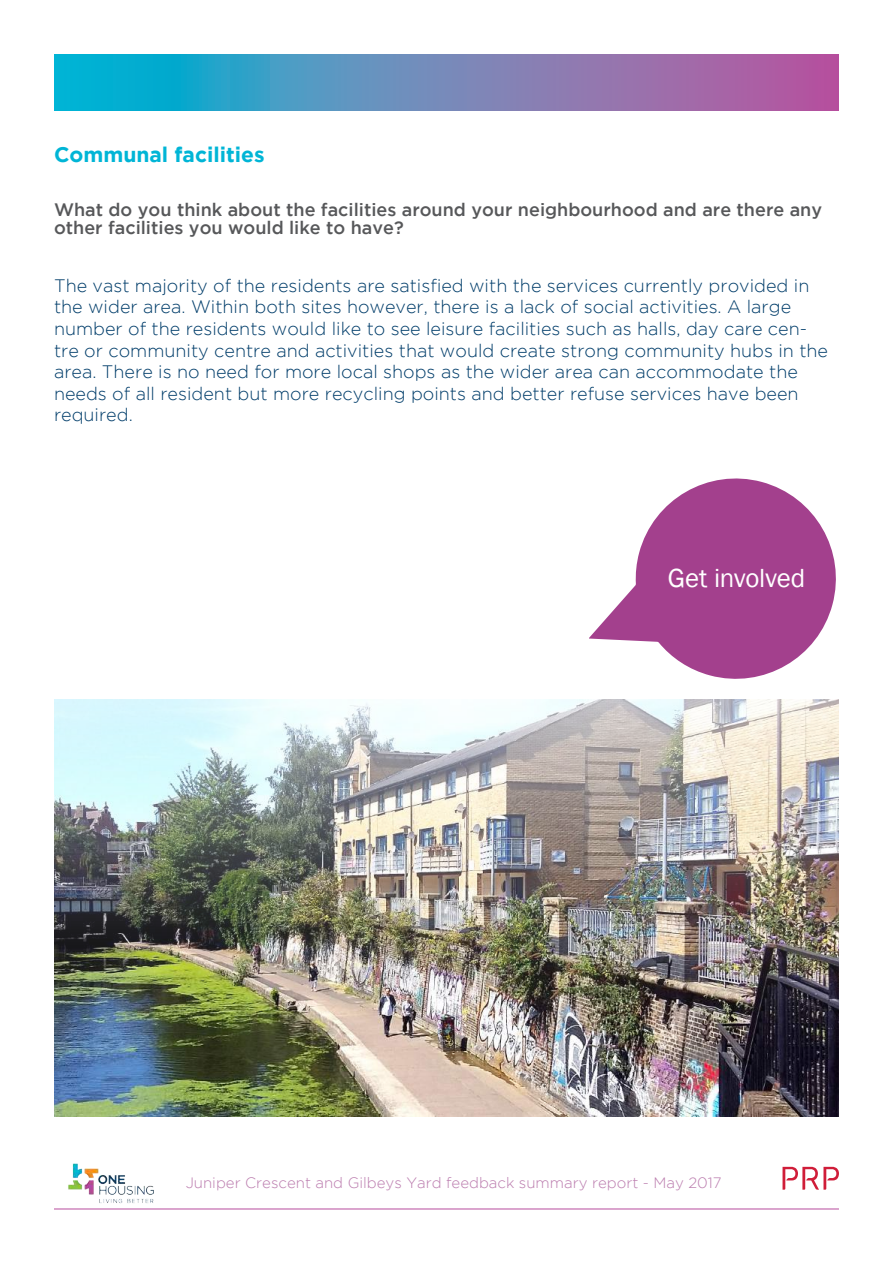
<style>
.page{position:relative;width:893px;height:1263px;background:#fff}
.page>*{position:absolute;margin:0;border:0;box-sizing:border-box;transform-origin:0 0}
.t1{font:27px "Franklin Gothic";letter-spacing:-.01em;color:#fff}
.t2{font:700 21px "Gotham";color:#00b5d6}
.t3{font:300 18px/21.6px "Gotham";color:#003d6a}
.t4{font:500 18px/18px "Gotham";color:#57585a}
.t5{font:300 15px "Gotham";color:#bb7cae}
</style>
<div class="page">
<hr style="left:54px;top:1208px;width:785px;height:1px;background:#b74c9d">
<img style="left:54px;top:1164px;width:114px;height:45px">
<svg style="left:782px;top:1167px;width:57px;height:23px"></svg>
<svg style="left:54px;top:54px;width:785px;height:57px;background:#6687b9"></svg>
<svg style="left:589px;top:478px;width:247px;height:201px"></svg>
<img style="left:54px;top:699px;width:785px;height:418px">
<p class="t2" style="left:54px;top:142px;width:212px">Communal facilities</p>
<p class="t4" style="left:54px;top:200px;width:770px">What do you think about the facilities around your neighbourhood and are there any other facilities you would like to have?</p>
<p class="t3" style="left:54px;top:274px;width:776px">The vast majority of the residents are satisfied with the services currently provided in the wider area. Within both sites however, there is a lack of social activities. A large number of the residents would like to see leisure facilities such as halls, day care cen&shy;tre or community centre and activities that would create strong community hubs in the area. There is no need for more local shops as the wider area can accommodate the needs of all resident but more recycling points and better refuse services have been required.</p>
<h1 class="t1" style="left:668px;top:561px;width:139px">Get involved</h1>
<p class="t5" style="left:186px;top:1174px;width:538px">Juniper Crescent and Gilbeys Yard feedback summary report - May 2017</p>
</div>
